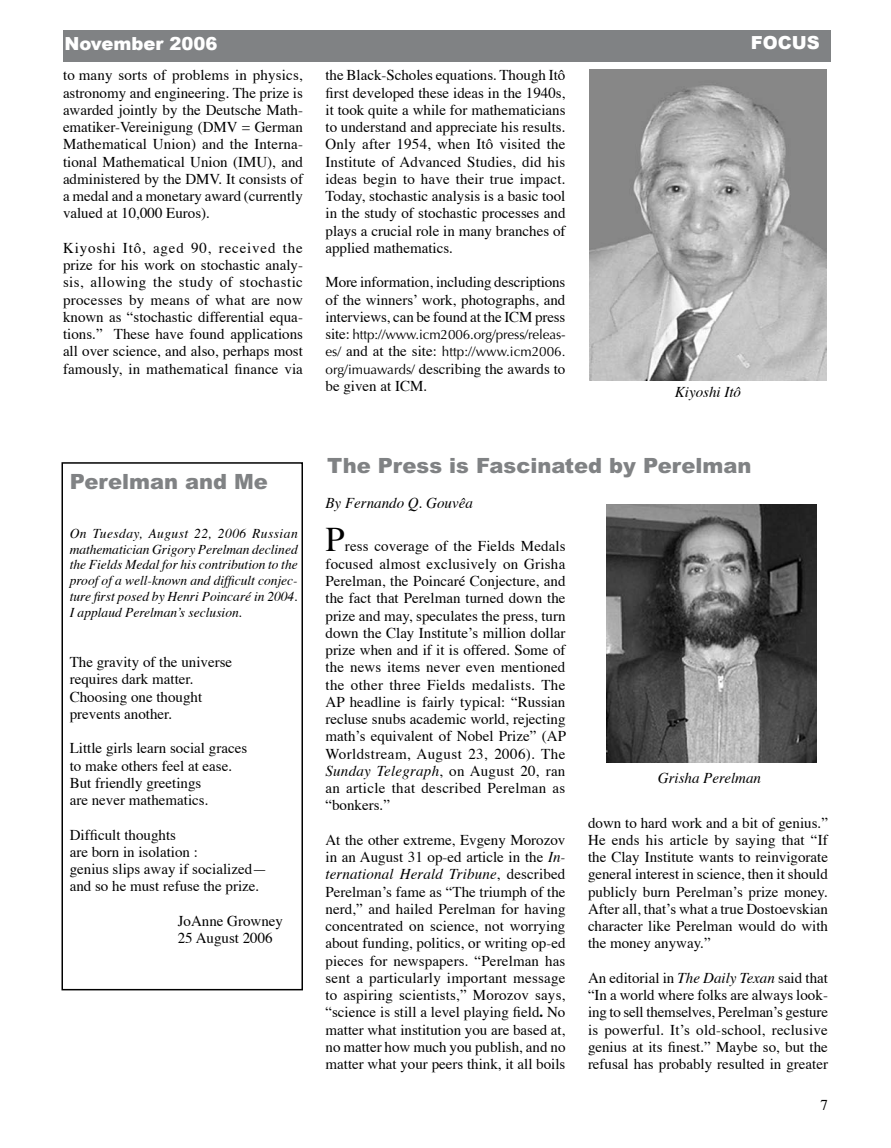
<style>
.page{position:relative;width:891px;height:1148px;background:#fff}
.page>*{position:absolute;margin:0;border:0;box-sizing:border-box;transform-origin:0 0}
.t1{font:34.5px "Times";color:#000}
.t2{font:900 21px "Arial";color:#808284}
.t3{font:900 18px "Arial";color:#fff}
.t4{font:15px/17.2px "Times";color:#000;text-align:justify}
.t5{font:italic 15px "Times";color:#000}
.t6{font:italic 13.5px/15.8px "Times";color:#000;text-align:justify}
.t7{font:13.5px/17.2px "Optima";letter-spacing:-.01em;color:#000}
.s1{font-family:"Times";font-size:15px}
.s2{font-family:"Optima";font-size:13.5px}
.s3{font-style:italic}
.s4{font-weight:700}
</style>
<div class="page">
<div style="left:63px;top:30px;width:768px;height:31px;background:#808284"></div>
<img style="left:590px;top:69px;width:236px;height:311px">
<div style="left:62px;top:462px;width:241px;height:528px;border:2px solid #000"></div>
<img style="left:606px;top:504px;width:210px;height:259px">
<p class="t3" style="left:64px;top:33px;width:154px">November 2006</p>
<p class="t4" style="left:63px;top:67px;width:242px">to many sorts of problems in physics, astronomy and engineering. The prize is awarded jointly by the Deutsche Math&shy;ematiker-Vereinigung (DMV = German Mathematical Union) and the Interna&shy;tional Mathematical Union (IMU), and administered by the DMV. It consists of a medal and a monetary award (currently valued at 10,000 Euros).</p>
<p class="t4" style="left:63px;top:240px;width:242px">Kiyoshi Itô, aged 90, received the prize for his work on stochastic analy&shy;sis, allowing the study of stochastic processes by means of what are now known as “stochastic differential equa&shy;tions.” These have found applications all over science, and also, perhaps most famously, in mathematical finance via</p>
<p class="t4" style="left:326px;top:67px;width:242px">the Black-Scholes equations. Though Itô first developed these ideas in the 1940s, it took quite a while for mathematicians to understand and appreciate his results.<br>Only after 1954, when Itô visited the Institute of Advanced Studies, did his ideas begin to have their true impact.<br>Today, stochastic analysis is a basic tool in the study of stochastic processes and plays a crucial role in many branches of applied mathematics.</p>
<p class="t4" style="left:326px;top:274px;width:241px">More information, including descriptions of the winners’ work, photographs, and interviews, can be found at the ICM press</p>
<p class="t7" style="left:326px;top:326px;width:242px"><span class="s1">site:</span> http://www.icm2006.org/press/releas&shy;es/ <span class="s1">and at the site:</span> http://www.icm2006.</p>
<p class="t4" style="left:326px;top:361px;width:241px"><span class="s2">org/imuawards/</span> describing the awards to be given at ICM.</p>
<p class="t3" style="left:751px;top:33px;width:70px">FOCUS</p>
<p class="t5" style="left:675px;top:382px;width:68px">Kiyoshi Itô</p>
<h2 class="t2" style="left:70px;top:468px;width:200px">Perelman and Me</h2>
<p class="t6" style="left:70px;top:526px;width:230px">On Tuesday, August 22, 2006 Russian mathematician Grigory Perelman declined the Fields Medal for his contribution to the proof of a well-known and difficult conjec&shy;ture first posed by Henri Poincaré in 2004.<br>I applaud Perelman’s seclusion.</p>
<p class="t4" style="left:70px;top:654px;width:164px;text-align:left">The gravity of the universe requires dark matter.<br>Choosing one thought prevents another.</p>
<p class="t4" style="left:70px;top:740px;width:179px;text-align:left">Little girls learn social graces to make others feel at ease.<br>But friendly greetings<br>are never mathematics.</p>
<p class="t4" style="left:70px;top:826px;width:199px;text-align:left">Difficult thoughts<br>are born in isolation :<br>genius slips away if socialized— and so he must refuse the prize.</p>
<p class="t4" style="left:178px;top:913px;width:107px">JoAnne Growney</p>
<p class="t4" style="left:70px;top:930px;width:40px">2</p>
<p class="t4" style="left:185px;top:930px;width:89px">5 August 2006</p>
<h2 class="t2" style="left:327px;top:452px;width:426px">The Press is Fascinated by Perelman</h2>
<p class="t5" style="left:326px;top:493px;width:149px">By Fernando Q. Gouvêa</p>
<h1 class="t1" style="left:326px;top:518px;width:21px">P</h1>
<p class="t4" style="left:326px;top:538px;width:242px;text-indent:19px">ress coverage of the Fields Medals focused almost exclusively on Grisha Perelman, the Poincaré Conjecture, and the fact that Perelman turned down the prize and may, speculates the press, turn down the Clay Institute’s million dollar prize when and if it is offered. Some of the news items never even mentioned the other three Fields medalists. The AP headline is fairly typical: “Russian recluse snubs academic world, rejecting math’s equivalent of Nobel Prize” (AP Worldstream, August 23 , 2006). The <span class="s3">Sunday Telegraph</span>, on August 20, ran an article that described Perelman as “bonkers.”</p>
<p class="t4" style="left:326px;top:832px;width:242px">At the other extreme, Evgeny Morozov in an August 31 op-ed article in the <span class="s3">In&shy;ternational Herald Tribune</span>, described Perelman’s fame as “The triumph of the nerd,” and hailed Perelman for having concentrated on science, not worrying about funding, politics, or writing op-ed pieces for newspapers. “Perelman has sent a particularly important message to aspiring scientists,” Morozov says, “science is still a level playing field<span class="s4">.</span> No matter what institution you are based at, no matter how much you publish, and no matter what your peers think, it all boils</p>
<p class="t5" style="left:658px;top:768px;width:105px">Grisha Perelman</p>
<p class="t4" style="left:588px;top:814px;width:242px">down to hard work and a bit of genius.” He ends his article by saying that “If the Clay Institute wants to reinvigorate general interest in science, then it should publicly burn Perelman’s prize money.<br>After all, that’s what a true Dostoevskian character like Perelman would do with the money anyway.”</p>
<p class="t4" style="left:588px;top:970px;width:242px">An editorial in <span class="s3">The Daily Texan</span> said that “In a world where folks are always look&shy;ing to sell themselves, Perelman’s gesture is powerful. It’s old-school, reclusive genius at its finest.” Maybe so, but the refusal has probably resulted in greater</p>
</div>
